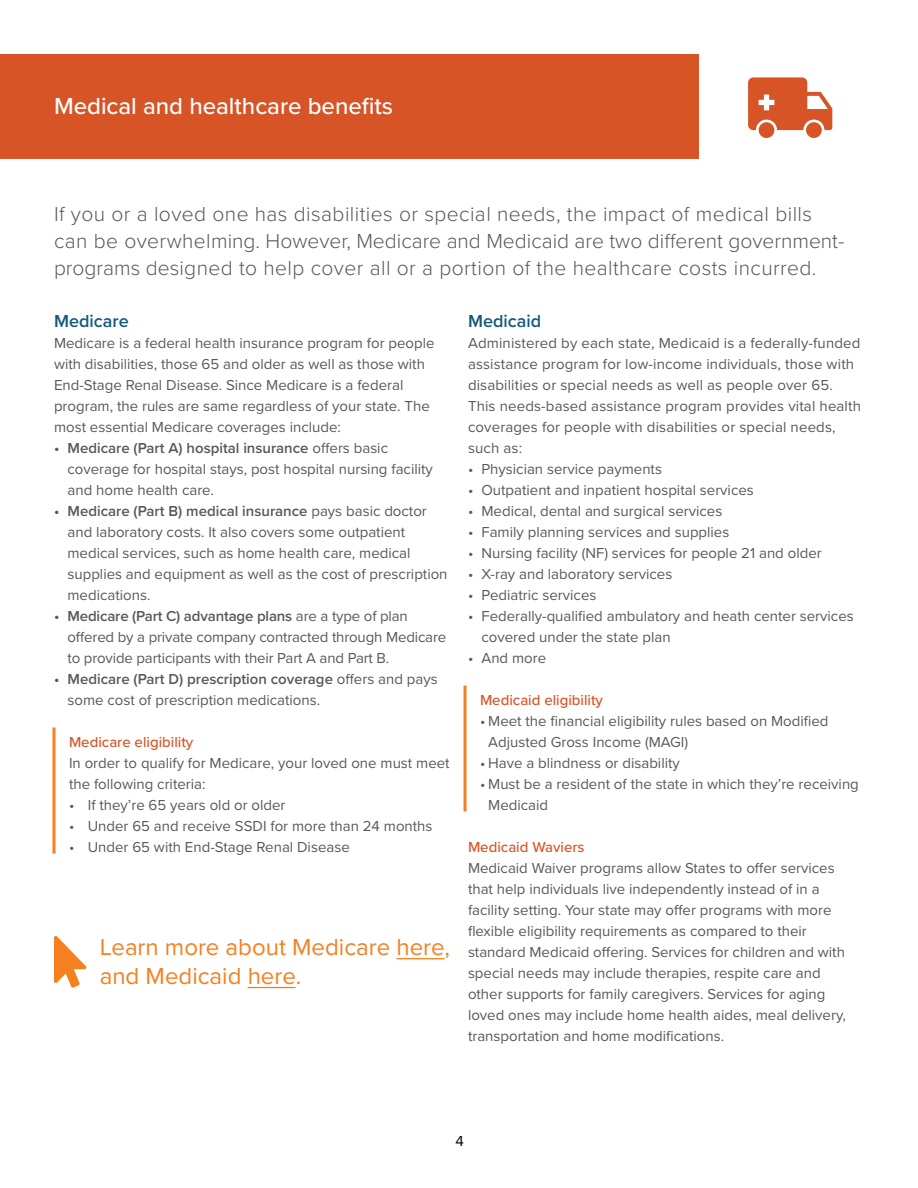
<style>
.page{position:relative;width:918px;height:1188px;background:#fff}
.page>*{position:absolute;margin:0;border:0;box-sizing:border-box;transform-origin:0 0}
.CTA{font:24px/28.8px "Proxima Nova";color:#f58020}
.Spread_Headline{font:500 24px "Proxima Nova";color:#fff}
.Oversize_Body_Copy{font:300 21px/27px "Proxima Nova";letter-spacing:.02em;color:#58595b}
.Body_Head{font:600 18px "Proxima Nova";color:#155b7c}
.Body_Copy{font:15px/21px "Proxima Nova";color:#58595b}
.Body_Copy_Last{font:15px/21px "Proxima Nova";color:#58595b}
.Body_Subhead{font:500 15px "Proxima Nova";color:#d75427}
.t1{font:15px "Proxima Nova";color:#000}
.s1{font-weight:600}
</style>
<div class="page">
<div style="left:0;top:54px;width:698px;height:105px;background:#d75427"></div>
<svg style="left:748px;top:77px;width:84px;height:61px"></svg>
<svg style="left:52px;top:728px;width:4px;height:126px"></svg>
<hr style="left:396px;top:958px;width:48px;height:1px;background:#f58020">
<hr style="left:248px;top:987px;width:48px;height:1px;background:#f58020">
<hr style="left:464px;top:686px;width:2px;height:126px;background:#f58020">
<svg style="left:54px;top:936px;width:32px;height:52px"></svg>
<p class="Spread_Headline" style="left:54px;top:88px;width:341px">Medical and healthcare benefits</p>
<p class="Oversize_Body_Copy" style="left:54px;top:199px;width:792px">If you or a loved one has disabilities or special needs, the impact of medical bills can be overwhelming. However, Medicare and Medicaid are two different government&shy;programs designed to help cover all or a portion of the healthcare costs incurred.</p>
<p class="Body_Head" style="left:54px;top:308px;width:76px">Medicare</p>
<p class="Body_Copy_Last" style="left:54px;top:332px;width:382px">Medicare is a federal health insurance program for people with disabilities, those 65 and older as well as those with End-Stage Renal Disease. Since Medicare is a federal program, the rules are same regardless of your state. The most essential Medicare coverages include:</p>
<p class="Body_Copy" style="left:68px;top:437px;width:367px;text-indent:-14px"><span class="s1">• Medicare (Part A) hospital insurance</span> offers basic coverage for hospital stays, post hospital nursing facility and home health care.</p>
<p class="Body_Copy" style="left:68px;top:500px;width:382px;text-indent:-14px"><span class="s1">• Medicare (Part B) medical insurance</span> pays basic doctor and laboratory costs. It also covers some outpatient medical services, such as home health care, medical supplies and equipment as well as the cost of prescription medications.</p>
<p class="Body_Copy" style="left:68px;top:605px;width:380px;text-indent:-14px"><span class="s1">• Medicare (Part C) advantage plans</span> are a type of plan offered by a private company contracted through Medicare to provide participants with their Part A and Part B.</p>
<p class="Body_Copy" style="left:68px;top:668px;width:372px;text-indent:-14px"><span class="s1">• Medicare (Part D) prescription coverage</span> offers and pays some cost of prescription medications.</p>
<p class="Body_Subhead" style="left:69px;top:731px;width:126px">Medicare eligibility</p>
<p class="Body_Copy_Last" style="left:69px;top:752px;width:382px">In order to qualify for Medicare, your loved one must meet the following criteria:</p>
<p class="Body_Copy" style="left:69px;top:794px;width:218px">• If they’re 65 years old or older</p>
<p class="Body_Copy" style="left:69px;top:815px;width:365px">• Under 65 and receive SSDI for more than 24 months</p>
<p class="Body_Copy" style="left:69px;top:836px;width:282px">• Under 65 with End-Stage Renal Disease</p>
<p class="Body_Head" style="left:468px;top:308px;width:75px">Medicaid</p>
<p class="Body_Copy_Last" style="left:468px;top:332px;width:395px">Administered by each state, Medicaid is a federally-funded assistance program for low-income individuals, those with disabilities or special needs as well as people over 65.<br>This needs-based assistance program provides vital health coverages for people with disabilities or special needs, such as:</p>
<p class="Body_Copy" style="left:468px;top:458px;width:196px">• Physician service payments</p>
<p class="Body_Copy" style="left:468px;top:479px;width:287px">• Outpatient and inpatient hospital services</p>
<p class="Body_Copy" style="left:468px;top:500px;width:256px">• Medical, dental and surgical services</p>
<p class="Body_Copy" style="left:468px;top:521px;width:263px">• Family planning services and supplies</p>
<p class="Body_Copy" style="left:468px;top:542px;width:355px">• Nursing facility (NF) services for people 21 and older</p>
<p class="Body_Copy" style="left:468px;top:563px;width:206px">• X-ray and laboratory services</p>
<p class="Body_Copy" style="left:468px;top:584px;width:130px">• Pediatric services</p>
<p class="Body_Copy" style="left:482px;top:605px;width:374px;text-indent:-14px">• Federally-qualified ambulatory and heath center services covered under the state plan</p>
<p class="Body_Copy" style="left:468px;top:647px;width:80px">• And more</p>
<p class="Body_Subhead" style="left:480px;top:689px;width:125px">Medicaid eligibility</p>
<p class="Body_Copy" style="left:488px;top:710px;width:342px;text-indent:-8px">• Meet the financial eligibility rules based on Modified<br>Adjusted Gross Income (MAGI)</p>
<p class="Body_Copy" style="left:480px;top:752px;width:201px">• Have a blindness or disability</p>
<p class="Body_Copy" style="left:488px;top:773px;width:372px;text-indent:-8px">• Must be a resident of the state in which they’re receiving<br>Medicaid</p>
<p class="Body_Subhead" style="left:468px;top:836px;width:118px">Medicaid Waviers</p>
<p class="Body_Copy" style="left:468px;top:857px;width:379px">Medicaid Waiver programs allow States to offer services that help individuals live independently instead of in a facility setting. Your state may offer programs with more flexible eligibility requirements as compared to their standard Medicaid offering. Services for children and with special needs may include therapies, respite care and other supports for family caregivers. Services for aging loved ones may include home health aides, meal delivery, transportation and home modifications.</p>
<p class="CTA" style="left:100px;top:932px;width:352px">Learn more about Medicare here, and Medicaid here.</p>
<p class="t1" style="left:455px;top:1130px;width:10px">4</p>
</div>
